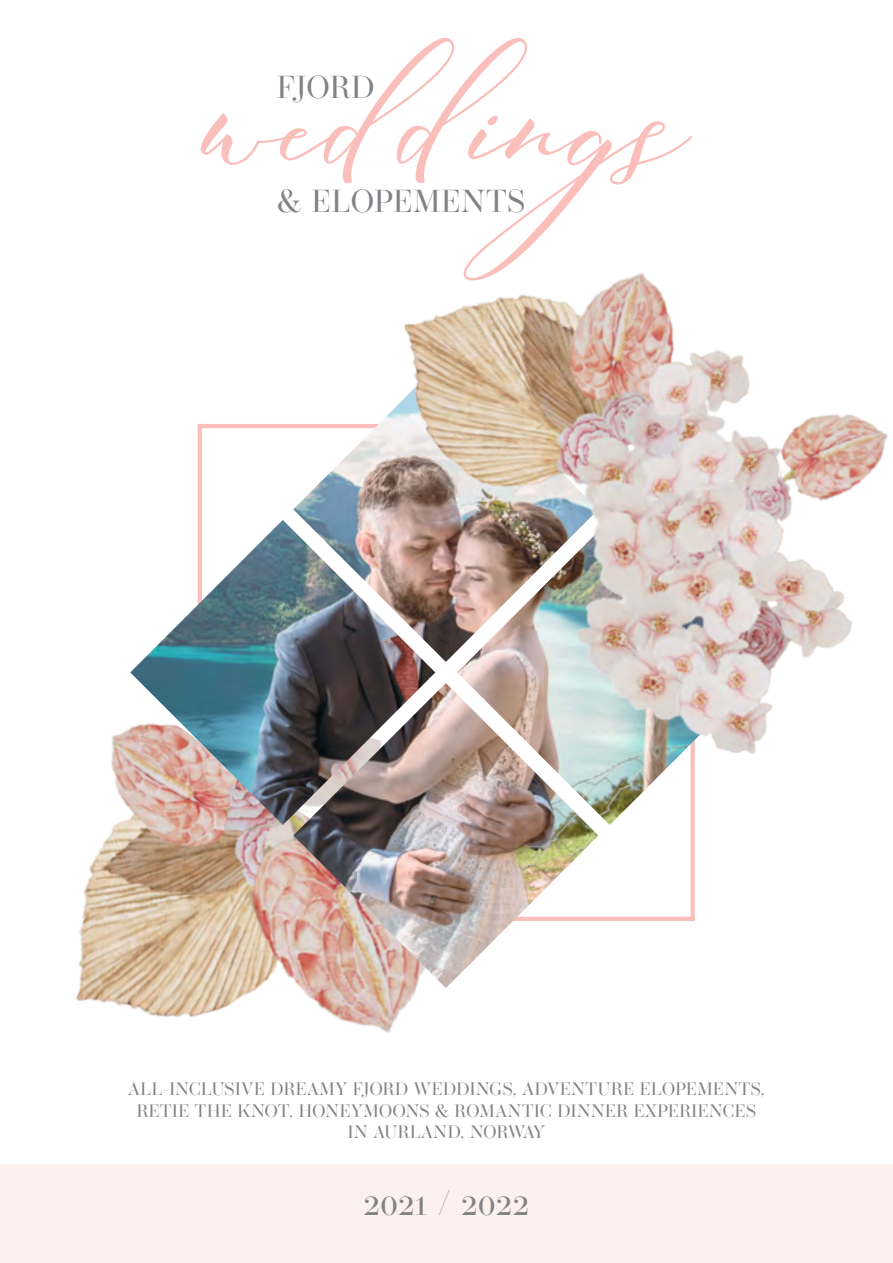
<style>
.page{position:relative;width:893px;height:1263px;background:#fff}
.page>*{position:absolute;margin:0;border:0;box-sizing:border-box;transform-origin:0 0}
.t1{font:289.2px "Batrisyia Script Alt";color:#fabfba}
.t2{font:35.7px "Operetta 18";color:#808285}
.t3{font:31.8px "Operetta 18";letter-spacing:-.005em;color:#808285}
.t4{font:18px/21.6px "Operetta 18";color:#808285;text-align:center}
</style>
<div class="page">
<hr style="left:198px;top:424px;width:497px;height:4px;background:#fabfba">
<div style="left:690px;top:424px;width:5px;height:497px;background:#fabfba"></div>
<hr style="left:198px;top:424px;width:4px;height:497px;background:#fabfba">
<hr style="left:198px;top:917px;width:497px;height:4px;background:#fabfba">
<img style="left:76px;top:728px;width:84px;height:289px">
<img style="left:160px;top:825px;width:416px;height:340px">
<div style="left:0;top:1165px;width:893px;height:98px;background:#fdf1ef"></div>
<img style="left:293px;top:785px;width:305px;height:203px">
<img style="left:130px;top:520px;width:305px;height:305px">
<img style="left:457px;top:785px;width:238px;height:40px">
<img style="left:303px;top:273px;width:585px;height:512px">
<h1 class="t1" style="left:205px;top:-103px;width:486px">weddings</h1>
<h3 class="t3" style="left:277px;top:67px;width:100px">FJORD</h3>
<h3 class="t3" style="left:277px;top:180px;width:250px">&amp; ELOPEMENTS</h3>
<p class="t4" style="left:128px;top:1078px;width:639px">ALL-INCLUSIVE DREAMY FJORD WEDDINGS, ADVENTURE ELOPEMENTS,<br>RETIE THE KNOT, HONEYMOONS &amp; ROMANTIC DINNER EXPERIENCES<br>IN AURLAND, NORWAY</p>
<h2 class="t2" style="left:363px;top:1181px;width:168px">2021 / 2022</h2>
</div>
